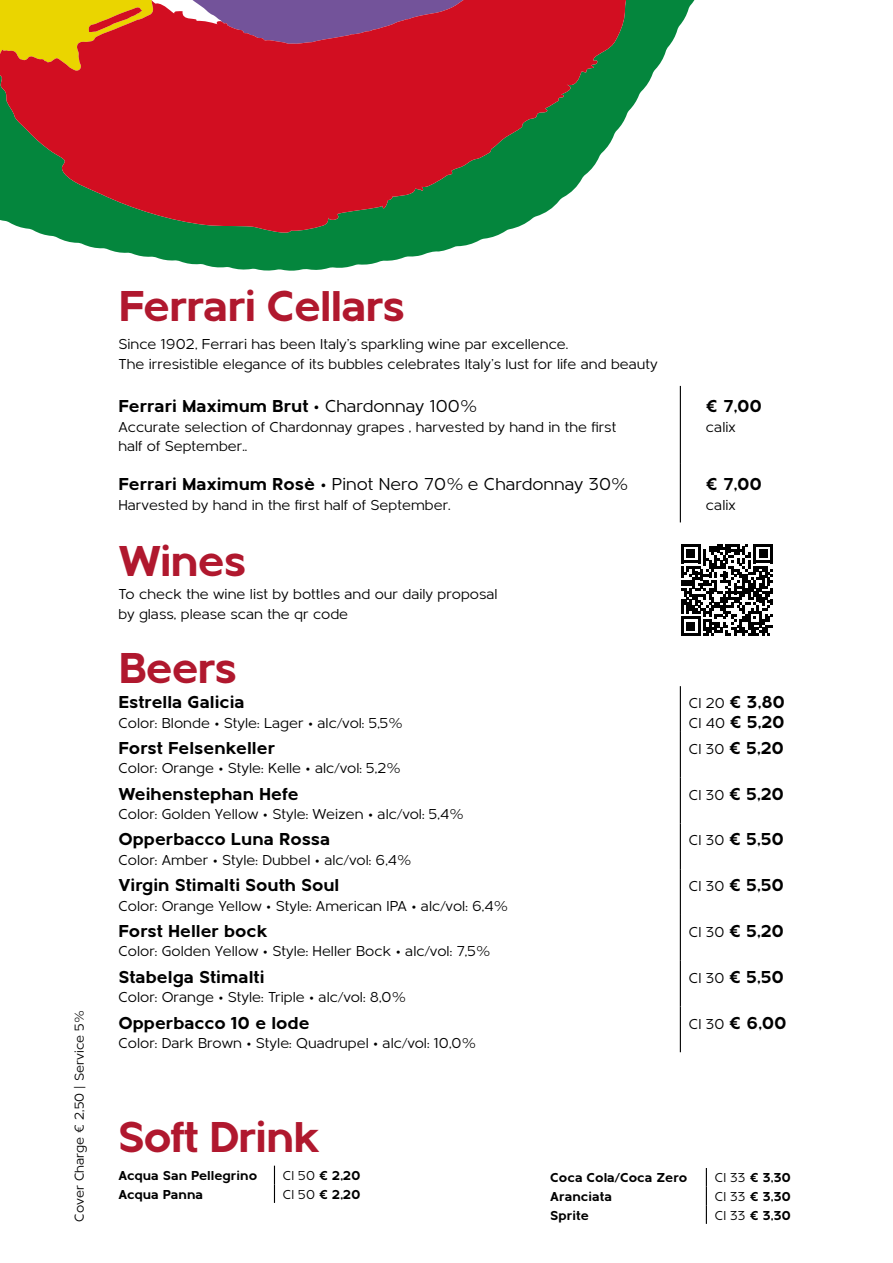
<style>
.page{position:relative;width:893px;height:1263px;background:#fff}
.page>*{position:absolute;margin:0;border:0;box-sizing:border-box;transform-origin:0 0}
.t1{font:700 45px "Metrisch";letter-spacing:-.03em;color:#b0182e}
.t2{font:700 18px/19.5px "Metrisch";color:#000}
.t3{font:18px "Metrisch";color:#000}
.t4{font:15px/19.5px "Metrisch";color:#000}
.t5{font:700 13.5px "Metrisch";color:#000}
.t6{font:13.5px "Metrisch";color:#000}
.s1{font-weight:400}
.s2{font-weight:700}
.s3{font-weight:400;font-size:15px}
</style>
<div class="page">
<hr style="left:680px;top:386px;width:1px;height:78px;background:#000">
<hr style="left:680px;top:464px;width:1px;height:58px;background:#000">
<svg style="left:274px;top:1166px;width:1px;height:37px"></svg>
<svg style="left:56px;top:0;width:639px;height:271px"></svg>
<svg style="left:0;top:0;width:638px;height:237px;fill:#d20e21"></svg>
<svg style="left:0;top:0;width:175px;height:71px"></svg>
<svg style="left:681px;top:544px;width:92px;height:92px"></svg>
<hr style="left:680px;top:686px;width:1px;height:46px;background:#000">
<hr style="left:680px;top:732px;width:1px;height:46px;background:#000">
<hr style="left:680px;top:778px;width:1px;height:45px;background:#000">
<hr style="left:680px;top:823px;width:1px;height:46px;background:#000">
<hr style="left:680px;top:869px;width:1px;height:46px;background:#000">
<hr style="left:680px;top:915px;width:1px;height:46px;background:#000">
<hr style="left:680px;top:961px;width:1px;height:45px;background:#000">
<hr style="left:680px;top:1006px;width:1px;height:46px;background:#000">
<svg style="left:706px;top:1168px;width:1px;height:56px"></svg>
<p class="t6" style="left:72px;top:1221px;width:212px;rotate:-90deg">Cover Charge € 2,50 | Service 5%</p>
<h1 class="t1" style="left:118px;top:280px;width:288px">Ferrari Cellars</h1>
<p class="t4" style="left:118px;top:335px;width:541px">Since 1902, Ferrari has been Italy’s sparkling wine par excellence.<br>The irresistible elegance of its bubbles celebrates Italy’s lust for life and beauty</p>
<p class="t2" style="left:118px;top:397px;width:359px">Ferrari Maximum Brut <span class="s1">• Chardonnay 100%</span></p>
<p class="t4" style="left:118px;top:417px;width:499px">Accurate selection of Chardonnay grapes , harvested by hand in the first half of September..</p>
<p class="t3" style="left:118px;top:474px;width:511px"><span class="s2">Ferrari Maximum Rosè</span> • Pinot Nero 70% e Chardonnay 30%</p>
<p class="t4" style="left:118px;top:495px;width:334px">Harvested by hand in the first half of September.</p>
<h1 class="t1" style="left:118px;top:535px;width:130px">Wines</h1>
<p class="t4" style="left:118px;top:584px;width:381px">To check the wine list by bottles and our daily proposal by glass, please scan the qr code</p>
<h1 class="t1" style="left:118px;top:642px;width:120px">Beers</h1>
<p class="t2" style="left:118px;top:693px;width:128px">Estrella Galicia</p>
<p class="t4" style="left:118px;top:713px;width:285px">Color: Blonde • Style: Lager • alc/vol: 5,5%</p>
<p class="t2" style="left:118px;top:738px;width:158px">Forst Felsenkeller</p>
<p class="t4" style="left:118px;top:759px;width:283px">Color: Orange • Style: Kelle • alc/vol: 5,2%</p>
<p class="t2" style="left:118px;top:784px;width:182px">Weihenstephan Hefe</p>
<p class="t4" style="left:118px;top:805px;width:346px">Color: Golden Yellow • Style: Weizen • alc/vol: 5,4%</p>
<p class="t2" style="left:118px;top:830px;width:214px">Opperbacco Luna Rossa</p>
<p class="t4" style="left:118px;top:850px;width:294px">Color: Amber • Style: Dubbel • alc/vol: 6,4%</p>
<p class="t2" style="left:118px;top:876px;width:222px">Virgin Stimalti South Soul</p>
<p class="t4" style="left:118px;top:896px;width:390px">Color: Orange Yellow • Style: American IPA • alc/vol: 6,4%</p>
<p class="t2" style="left:118px;top:921px;width:151px">Forst Heller bock</p>
<p class="t4" style="left:118px;top:942px;width:373px">Color: Golden Yellow • Style: Heller Bock • alc/vol: 7,5%</p>
<p class="t2" style="left:118px;top:967px;width:148px">Stabelga Stimalti</p>
<p class="t4" style="left:118px;top:988px;width:288px">Color: Orange • Style: Triple • alc/vol: 8,0%</p>
<p class="t2" style="left:118px;top:1013px;width:193px">Opperbacco 10 e lode</p>
<p class="t4" style="left:118px;top:1033px;width:358px">Color: Dark Brown • Style: Quadrupel • alc/vol: 10,0%</p>
<h1 class="t1" style="left:117px;top:1111px;width:205px">Soft Drink</h1>
<p class="t2" style="left:706px;top:397px;width:58px">€ 7,00</p>
<p class="t4" style="left:706px;top:417px;width:31px">calix</p>
<p class="t2" style="left:706px;top:475px;width:58px">€ 7,00</p>
<p class="t4" style="left:706px;top:495px;width:31px">calix</p>
<p class="t2" style="left:689px;top:693px;width:98px"><span class="s3">Cl 20</span> € 3,80<br><span class="s3">Cl 40</span> € 5,20</p>
<p class="t2" style="left:689px;top:738px;width:97px"><span class="s3">Cl 30</span> € 5,20</p>
<p class="t2" style="left:689px;top:784px;width:97px"><span class="s3">Cl 30</span> € 5,20</p>
<p class="t2" style="left:689px;top:830px;width:97px"><span class="s3">Cl 30</span> € 5,50</p>
<p class="t2" style="left:689px;top:876px;width:97px"><span class="s3">Cl 30</span> € 5,50</p>
<p class="t2" style="left:689px;top:921px;width:97px"><span class="s3">Cl 30</span> € 5,20</p>
<p class="t2" style="left:689px;top:967px;width:97px"><span class="s3">Cl 30</span> € 5,50</p>
<p class="t2" style="left:689px;top:1013px;width:99px"><span class="s3">Cl 30</span> € 6,00</p>
<p class="t5" style="left:118px;top:1168px;width:140px">Acqua San Pellegrino</p>
<p class="t5" style="left:283px;top:1168px;width:79px"><span class="s1">Cl 50</span> € 2,20</p>
<p class="t5" style="left:118px;top:1186px;width:86px">Acqua Panna</p>
<p class="t5" style="left:283px;top:1186px;width:79px"><span class="s1">Cl 50</span> € 2,20</p>
<p class="t5" style="left:550px;top:1170px;width:138px">Coca Cola/Coca Zero</p>
<p class="t5" style="left:715px;top:1170px;width:78px"><span class="s1">Cl 33</span> € 3,30</p>
<p class="t5" style="left:550px;top:1189px;width:63px">Aranciata</p>
<p class="t5" style="left:715px;top:1189px;width:78px"><span class="s1">Cl 33</span> € 3,30</p>
<p class="t5" style="left:550px;top:1207px;width:40px">Sprite</p>
<p class="t5" style="left:715px;top:1207px;width:78px"><span class="s1">Cl 33</span> € 3,30</p>
</div>
